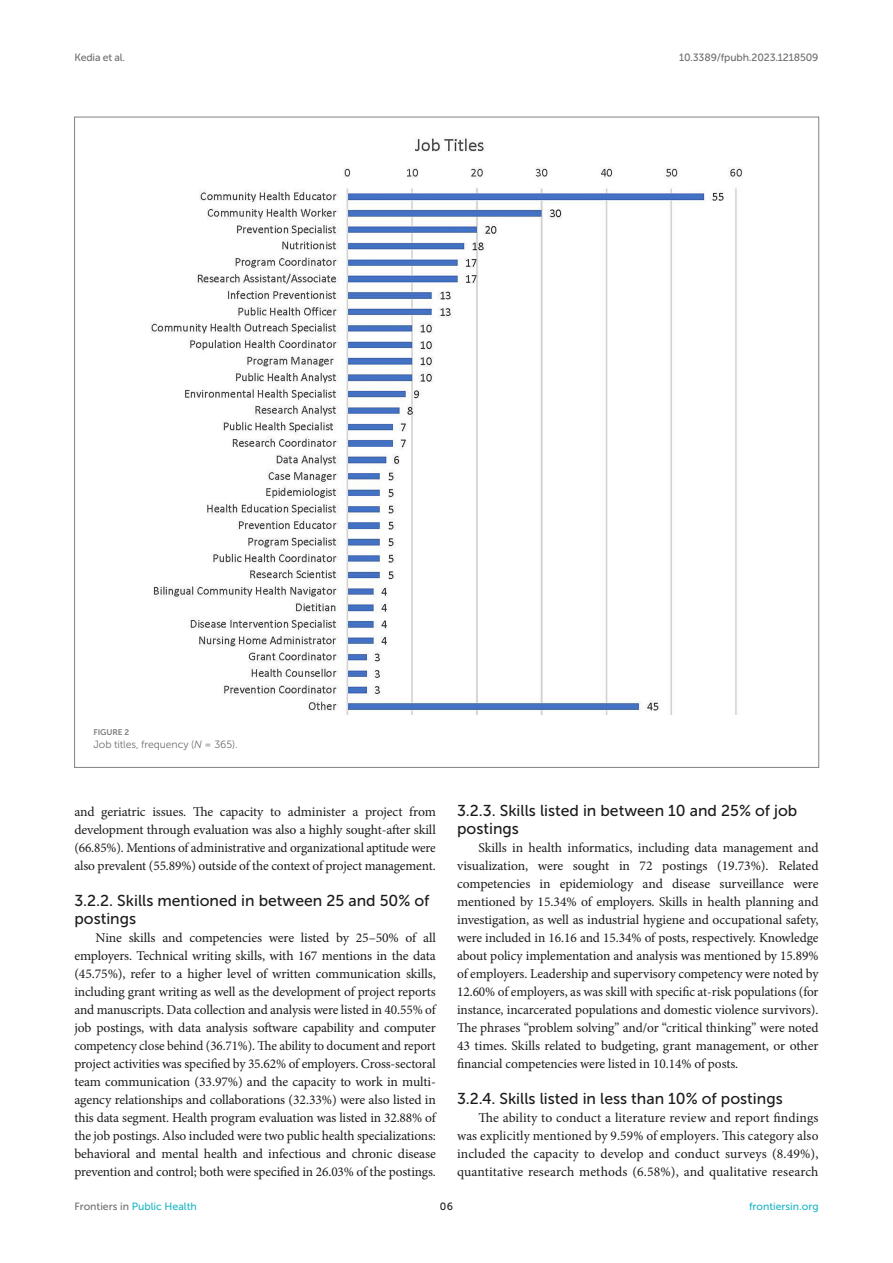
<style>
.page{position:relative;width:893px;height:1263px;background:#fff}
.page>*{position:absolute;margin:0;border:0;box-sizing:border-box;transform-origin:0 0}
.HEAD_3{font:15.75px/18px "Museo Sans 500";color:#1b1c1b}
.TEXT_FLUSH{font:13.5px/18px "Minion Pro";letter-spacing:-.01em;color:#1b1c1b;text-align:justify}
.t1{font:10.5px "Museo Sans 500";color:#1db5c3}
.t2{font:10.5px "Museo Sans 500";letter-spacing:-.015em;color:#706f70}
.FIG_LEG{font:10.5px "Museo Sans 300";letter-spacing:-.01em;color:#706f70}
.t3{font:10.5px "Museo Sans 500";color:#1b1c1b}
.FIG_HD{font:8.25px "Museo Sans 700";letter-spacing:-.01em;color:#7e7f7f}
.s1{font-style:italic}
.s2{color:#706f70}
</style>
<div class="page">
<img style="left:150px;top:138px;width:592px;height:577px">
<p class="t2" style="left:74px;top:51px;width:52px">Kedia et al.</p>
<p class="t2" style="left:679px;top:51px;width:141px">10.3389/fpubh.2023.1218509</p>
<p class="FIG_HD" style="left:94px;top:727px;width:37px">FIGURE 2</p>
<p class="FIG_LEG" style="left:94px;top:739px;width:146px">Job titles, frequency (<span class="s1">N</span> = 365).</p>
<p class="TEXT_FLUSH" style="left:74px;top:803px;width:363px">and geriatric issues. The capacity to administer a project from development through evaluation was also a highly sought-after skill (66.85%). Mentions of administrative and organizational aptitude were also prevalent (55.89%) outside of the context of project management.</p>
<p class="HEAD_3" style="left:74px;top:892px;width:357px">3.2.2. Skills mentioned in between 25 and 50% of postings</p>
<p class="TEXT_FLUSH" style="left:74px;top:929px;width:363px;text-indent:21px">Nine skills and competencies were listed by 25–50% of all employers. Technical writing skills, with 167 mentions in the data (45.75%), refer to a higher level of written communication skills, including grant writing as well as the development of project reports and manuscripts. Data collection and analysis were listed in 40.55% of job postings, with data analysis software capability and computer competency close behind (36.71%). The ability to document and report project activities was specified by 35.62% of employers. Cross-sectoral team communication (33.97%) and the capacity to work in multi&shy;agency relationships and collaborations (32.33%) were also listed in this data segment. Health program evaluation was listed in 32.88% of the job postings. Also included were two public health specializations: behavioral and mental health and infectious and chronic disease prevention and control; both were specified in 26.03% of the postings.</p>
<p class="HEAD_3" style="left:457px;top:802px;width:342px">3.2.3. Skills listed in between 10 and 25% of job postings</p>
<p class="TEXT_FLUSH" style="left:457px;top:839px;width:363px;text-indent:21px">Skills in health informatics, including data management and visualization, were sought in 72 postings (19.73%). Related competencies in epidemiology and disease surveillance were mentioned by 15.34% of employers. Skills in health planning and investigation, as well as industrial hygiene and occupational safety, were included in 16.16 and 15.34% of posts, respectively. Knowledge about policy implementation and analysis was mentioned by 15.89% of employers. Leadership and supervisory competency were noted by 12.60% of employers, as was skill with specific at-risk populations (for instance, incarcerated populations and domestic violence survivors).<br>The phrases “problem solving” and/or “critical thinking” were noted 43 times. Skills related to budgeting, grant management, or other financial competencies were listed in 10.14% of posts.</p>
<p class="HEAD_3" style="left:457px;top:1090px;width:327px">3.2.4. Skills listed in less than 10% of postings</p>
<p class="TEXT_FLUSH" style="left:457px;top:1109px;width:363px;text-indent:21px">The ability to conduct a literature review and report findings was explicitly mentioned by 9.59% of employers. This category also included the capacity to develop and conduct surveys (8.49%), quantitative research methods (6.58%), and qualitative research</p>
<p class="t1" style="left:74px;top:1200px;width:124px"><span class="s2">Frontiers in</span> Public Health</p>
<p class="t3" style="left:440px;top:1200px;width:15px">06</p>
<p class="t1" style="left:749px;top:1200px;width:71px">frontiersin.org</p>
</div>
